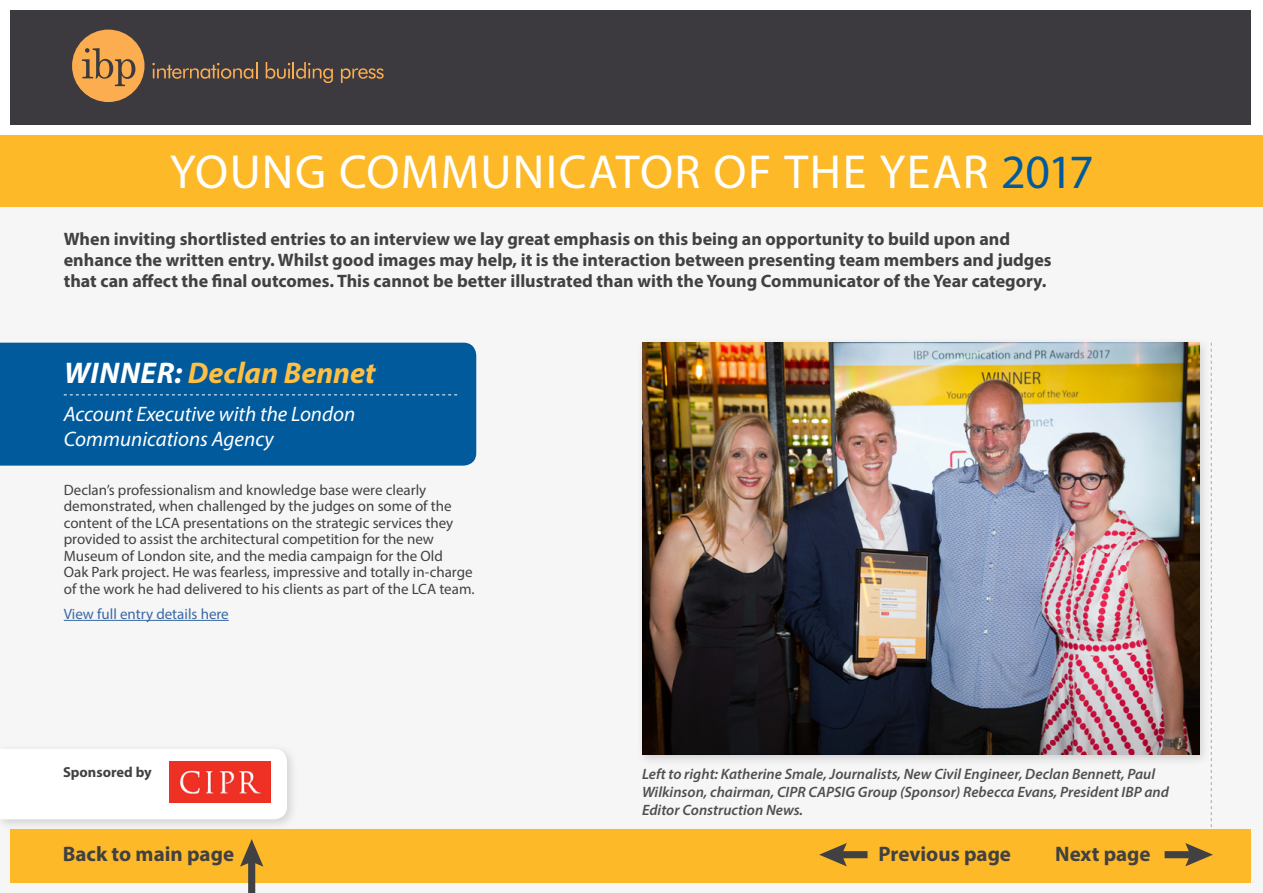
<style>
.page{position:relative;width:1263px;height:893px;background:#fff}
.page>*{position:absolute;margin:0;border:0;box-sizing:border-box;transform-origin:0 0}
.t1{font:48px "Myriad Pro";letter-spacing:.025em;color:#fff}
.t2{font:italic 700 30px "Myriad Pro";letter-spacing:.005em;color:#febf42}
.t3{font:italic 21px/25.2px "Myriad Pro";color:#fff}
.t4{font:700 21px "Myriad Pro";color:#414042}
.t5{font:700 18px/21px "Myriad Pro";color:#414042}
.t6{font:15px/16.5px "Myriad Pro";color:#414042}
.t7{font:italic 600 15px/18px "Myriad Pro";color:#504e51}
.t8{font:15px "Myriad Pro";color:#3a68a5}
.t9{font:700 14.55px "Myriad Pro";color:#414042}
.s1{color:#005a9c}
.s2{color:#fff}
</style>
<div class="page">
<div style="left:0;top:172px;width:1263px;height:721px;background:#f6f6f6"></div>
<div style="left:11px;top:829px;width:1240px;height:53px;background:#fdb927"></div>
<svg style="left:240px;top:839px;width:23px;height:54px"></svg>
<svg style="left:1164px;top:343px;width:49px;height:523px"></svg>
<svg style="left:819px;top:843px;width:48px;height:23px"></svg>
<hr style="left:64px;top:620px;width:165px;height:1px;background:#3a68a5">
<div style="left:0;top:135px;width:1263px;height:72px;background:#fdb927"></div>
<div style="left:11px;top:11px;width:1240px;height:114px;background:#3c3a3e"></div>
<svg style="left:72px;top:30px;width:73px;height:72px"></svg>
<svg style="left:152px;top:62px;width:106px;height:17px"></svg>
<svg style="left:266px;top:62px;width:67px;height:21px"></svg>
<svg style="left:341px;top:68px;width:43px;height:15px"></svg>
<div style="left:0;top:343px;width:476px;height:123px;background:#005a9c"></div>
<svg style="left:64px;top:394px;width:393px;height:1px"></svg>
<div style="left:0;top:743px;width:299px;height:88px;background:#000;opacity:.15"></div>
<div style="left:0;top:749px;width:287px;height:70px;background:#fff"></div>
<img style="left:169px;top:762px;width:102px;height:40px">
<div style="left:636px;top:336px;width:575px;height:431px;background:#000;opacity:.15"></div>
<img style="left:642px;top:343px;width:557px;height:412px">
<h1 class="t1" style="left:170px;top:142px;width:925px">YOUNG COMMUNICATOR OF THE YEAR <span class="s1">2017</span></h1>
<p class="t5" style="left:64px;top:227px;width:989px">When inviting shortlisted entries to an interview we lay great emphasis on this being an opportunity to build upon and enhance the written entry. Whilst good images may help, it is the interaction between presenting team members and judges that can affect the final outcomes. This cannot be better illustrated than with the Young Communicator of the Year category.</p>
<h2 class="t2" style="left:64px;top:353px;width:313px"><span class="s2">WINNER:</span> Declan Bennet</h2>
<h3 class="t3" style="left:64px;top:401px;width:293px">Account Executive with the London<br>Communications Agency</h3>
<p class="t6" style="left:64px;top:481px;width:412px">Declan’s professionalism and knowledge base were clearly demonstrated, when challenged by the judges on some of the content of the LCA presentations on the strategic services they provided to assist the architectural competition for the new Museum of London site, and the media campaign for the Old<br>Oak Park project. He was fearless, impressive and totally in-charge of the work he had delivered to his clients as part of the LCA team.</p>
<p class="t8" style="left:64px;top:605px;width:166px">View full entry details here</p>
<p class="t9" style="left:63px;top:762px;width:90px">Sponsored by</p>
<p class="t7" style="left:642px;top:764px;width:528px">Left to right: Katherine Smale, Journalists, New Civil Engineer, Declan Bennett, Paul<br>Wilkinson, chairman, CIPR CAPSIG Group (Sponsor) Rebecca Evans, President IBP and<br>Editor Construction News.</p>
<h3 class="t4" style="left:63px;top:840px;width:173px">Back to main page</h3>
<h3 class="t4" style="left:879px;top:840px;width:134px">Previous page</h3>
<h3 class="t4" style="left:1055px;top:840px;width:97px">Next page</h3>
</div>
